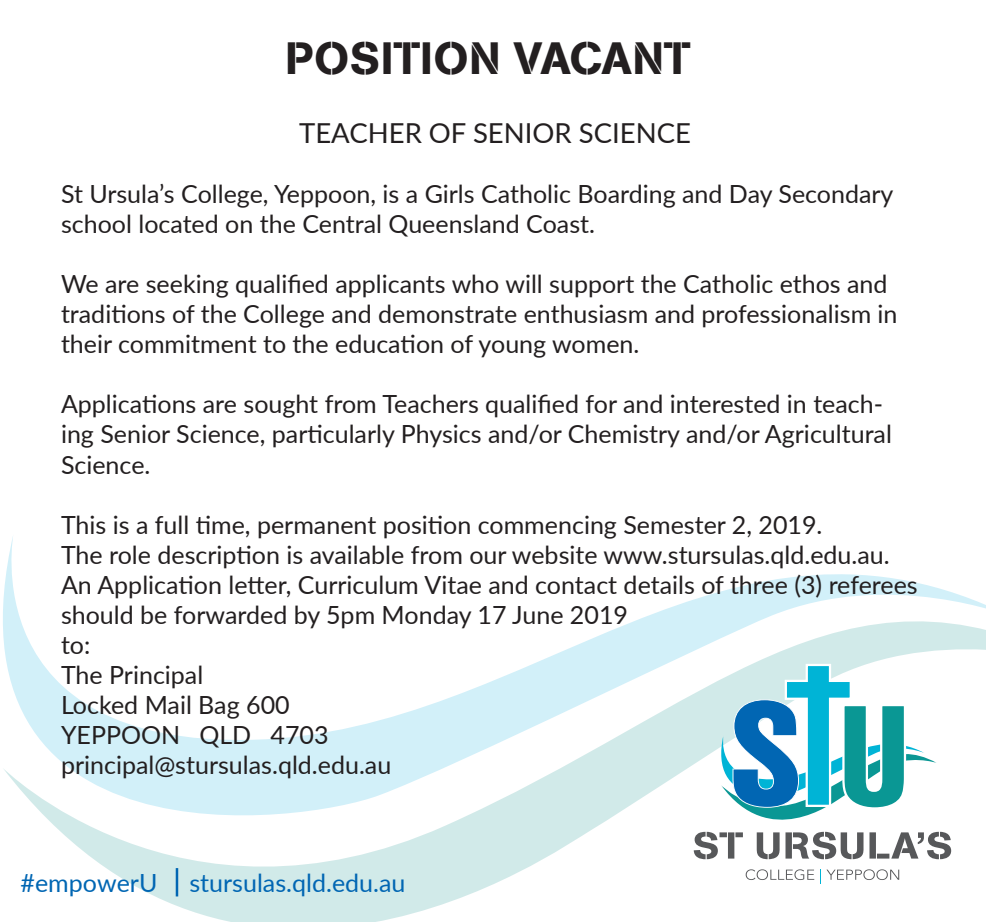
<style>
.page{position:relative;width:986px;height:922px;background:#fff}
.page>*{position:absolute;margin:0;border:0;box-sizing:border-box;transform-origin:0 0}
.t1{font:45px "AG Book Stencil";letter-spacing:.015em;color:#231f20}
.t2{font:27.5px "Lato";color:#231f20}
.t3{font:25px/30px "Lato";color:#231f20}
.t4{font:25px "Lato";color:#0166b3}
</style>
<div class="page">
<svg style="left:3px;top:543px;width:982px;height:378px"></svg>
<svg style="left:745px;top:869px;width:69px;height:10px"></svg>
<svg style="left:820px;top:868px;width:78px;height:15px"></svg>
<svg style="left:693px;top:662px;width:257px;height:197px"></svg>
<hr style="left:176px;top:867px;width:2px;height:29px;background:#0166b3">
<p class="t1" style="left:285px;top:31px;width:406px">POSITION VACANT</p>
<p class="t2" style="left:299px;top:113px;width:393px">TEACHER OF SENIOR SCIENCE</p>
<p class="t3" style="left:61px;top:178px;width:833px">St Ursula’s College, Yeppoon, is a Girls Catholic Boarding and Day Secondary school located on the Central Queensland Coast.</p>
<p class="t3" style="left:61px;top:268px;width:837px">We are seeking qualified applicants who will support the Catholic ethos and traditions of the College and demonstrate enthusiasm and professionalism in their commitment to the education of young women.</p>
<p class="t3" style="left:61px;top:388px;width:832px">Applications are sought from Teachers qualified for and interested in teach&shy;ing Senior Science, particularly Physics and/or Chemistry and/or Agricultural<br>Science.</p>
<p class="t3" style="left:61px;top:508px;width:762px">This is a full time, permanent position commencing Semester 2, 2019.</p>
<p class="t3" style="left:61px;top:538px;width:829px">The role description is available from our website www.stursulas.qld.edu.au.</p>
<p class="t3" style="left:61px;top:568px;width:857px">An Application letter, Curriculum Vitae and contact details of three (3) referees should be forwarded by 5pm Monday 17 June 2019</p>
<p class="t3" style="left:61px;top:628px;width:31px">to:</p>
<p class="t3" style="left:61px;top:658px;width:144px">The Principal</p>
<p class="t3" style="left:61px;top:688px;width:230px">Locked Mail Bag 600</p>
<p class="t3" style="left:61px;top:718px;width:269px">YEPPOON QLD 4703</p>
<p class="t3" style="left:61px;top:748px;width:331px">principal@stursulas.qld.edu.au</p>
<p class="t4" style="left:21px;top:865px;width:138px">#empowerU</p>
<p class="t4" style="left:189px;top:865px;width:217px">stursulas.qld.edu.au</p>
</div>
